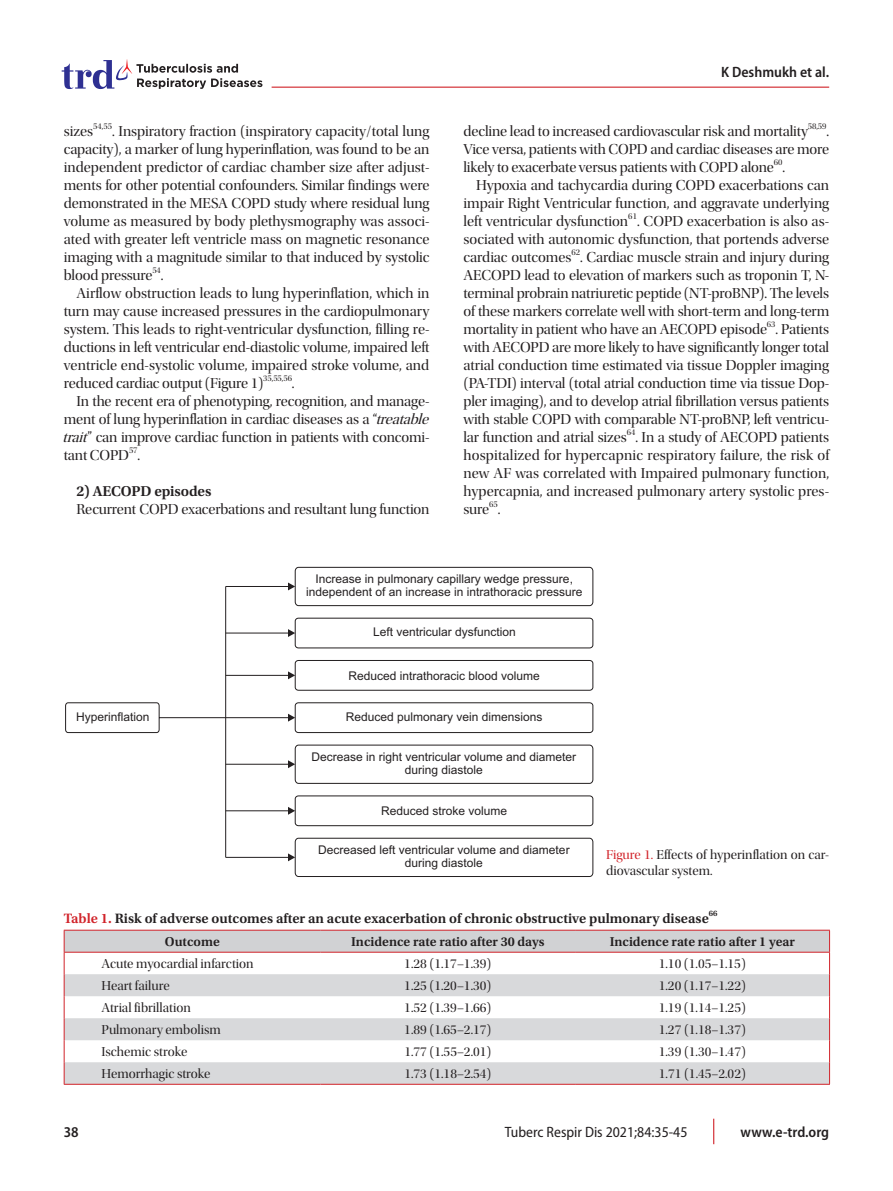
<style>
.page{position:relative;width:893px;height:1191px;background:#fff}
.page>*{position:absolute;margin:0;border:0;box-sizing:border-box;transform-origin:0 0}
.t1{font:15px/18px "Utopia Std Disp";letter-spacing:-.01em;color:#231f20;text-align:justify}
.t2{font:600 semi-condensed 15px "Myriad Pro";color:#231f20}
.t3{font:semi-condensed 15px "Myriad Pro";color:#231f20}
.t4{font:600 15px "Utopia Std";letter-spacing:-.01em;color:#231f20}
.t5{font:600 14.25px "Utopia Std";color:#231f20}
.t6{font:13.5px/16.2px "Utopia Std Disp";color:#231f20}
.t7{font:600 13.5px "Utopia Std";color:#231f20}
.t8{font:12px/13.4px "Arial";color:#231f20;text-align:center}
.t9{font:8.7px "Utopia Std Disp";letter-spacing:-.01em;color:#231f20}
.t10{font:600 8.25px "Utopia Std";color:#231f20}
.s1{font-style:italic}
.s2{color:#d1232a}
</style>
<div class="page">
<svg style="left:713px;top:1118px;width:1px;height:26px"></svg>
<hr style="left:272px;top:87px;width:557px;height:1px;background:#d1232a">
<svg style="left:62px;top:59px;width:200px;height:30px"></svg>
<svg style="left:65px;top:566px;width:528px;height:311px"></svg>
<svg style="left:288px;top:713px;width:7px;height:8px"></svg>
<hr style="left:226px;top:586px;width:63px;height:1px;background:#231f20">
<svg style="left:288px;top:582px;width:7px;height:8px"></svg>
<hr style="left:226px;top:632px;width:63px;height:1px;background:#231f20">
<svg style="left:288px;top:629px;width:7px;height:8px"></svg>
<hr style="left:226px;top:675px;width:63px;height:1px;background:#231f20">
<svg style="left:288px;top:671px;width:7px;height:8px"></svg>
<hr style="left:226px;top:764px;width:63px;height:1px;background:#231f20">
<svg style="left:288px;top:760px;width:7px;height:8px"></svg>
<hr style="left:226px;top:810px;width:63px;height:1px;background:#231f20">
<svg style="left:288px;top:807px;width:7px;height:7px"></svg>
<hr style="left:226px;top:857px;width:63px;height:1px;background:#231f20">
<svg style="left:288px;top:853px;width:7px;height:8px"></svg>
<hr style="left:225px;top:586px;width:1px;height:271px;background:#231f20">
<svg style="left:64px;top:930px;width:766px;height:154px"></svg>
<hr style="left:64px;top:1084px;width:257px;height:1px;background:#d1232a">
<hr style="left:321px;top:1084px;width:254px;height:1px;background:#d1232a">
<hr style="left:575px;top:1084px;width:255px;height:1px;background:#d1232a">
<hr style="left:64px;top:929px;width:257px;height:1px;background:#d1232a">
<hr style="left:321px;top:929px;width:254px;height:1px;background:#d1232a">
<hr style="left:575px;top:929px;width:255px;height:1px;background:#d1232a">
<hr style="left:64px;top:951px;width:257px;height:1px;background:#d1232a">
<hr style="left:321px;top:951px;width:254px;height:1px;background:#d1232a">
<hr style="left:575px;top:951px;width:255px;height:1px;background:#d1232a">
<p class="t1" style="left:64px;top:122px;width:31px">sizes</p>
<p class="t9" style="left:93px;top:121px;width:20px">54,55</p>
<p class="t1" style="left:64px;top:122px;width:367px;text-indent:48px">. Inspiratory fraction (inspiratory capacity/total lung capacity), a marker of lung hyperinflation, was found to be an independent predictor of cardiac chamber size after adjust&shy;ments for other potential confounders. Similar findings were demonstrated in the MESA COPD study where residual lung volume as measured by body plethysmography was associ&shy;ated with greater left ventricle mass on magnetic resonance imaging with a magnitude similar to that induced by systolic blood pressure</p>
<p class="t9" style="left:152px;top:265px;width:10px">54</p>
<p class="t1" style="left:161px;top:266px;width:4px">.</p>
<p class="t1" style="left:77px;top:284px;width:354px">Airflow obstruction leads to lung hyperinflation, which in</p>
<p class="t1" style="left:64px;top:302px;width:367px">turn may cause increased pressures in the cardiopulmonary</p>
<p class="t1" style="left:64px;top:320px;width:367px">system. This leads to right-ventricular dysfunction, filling re-</p>
<p class="t1" style="left:64px;top:338px;width:367px">ductions in left ventricular end-diastolic volume, impaired left</p>
<p class="t1" style="left:64px;top:356px;width:367px">ventricle end-systolic volume, impaired stroke volume, and</p>
<p class="t1" style="left:64px;top:374px;width:201px">reduced cardiac output (Figure 1)</p>
<p class="t9" style="left:263px;top:373px;width:30px">35,55,56</p>
<p class="t1" style="left:292px;top:374px;width:4px">.</p>
<p class="t1" style="left:77px;top:392px;width:354px">In the recent era of phenotyping, recognition, and manage-</p>
<p class="t1" style="left:64px;top:410px;width:370px">ment of lung hyperinflation in cardiac diseases as a “<span class="s1">treatable</span></p>
<p class="t1" style="left:62px;top:428px;width:369px"><span class="s1">trait</span>” can improve cardiac function in patients with concomi-</p>
<p class="t1" style="left:64px;top:446px;width:67px">tant COPD</p>
<p class="t9" style="left:129px;top:445px;width:10px">57</p>
<p class="t1" style="left:138px;top:446px;width:4px">.</p>
<p class="t4" style="left:77px;top:482px;width:136px">2) AECOPD episodes</p>
<p class="t1" style="left:77px;top:500px;width:354px">Recurrent COPD exacerbations and resultant lung function</p>
<p class="t2" style="left:721px;top:62px;width:110px">K Deshmukh et al.</p>
<p class="t1" style="left:463px;top:122px;width:346px">decline lead to increased cardiovascular risk and mortality</p>
<p class="t9" style="left:808px;top:121px;width:20px">58,59</p>
<p class="t1" style="left:463px;top:122px;width:367px;text-indent:363px">.<br>Vice versa, patients with COPD and cardiac diseases are more likely to exacerbate versus patients with COPD alone</p>
<p class="t9" style="left:774px;top:157px;width:10px">60</p>
<p class="t1" style="left:782px;top:158px;width:4px">.</p>
<p class="t1" style="left:476px;top:176px;width:354px">Hypoxia and tachycardia during COPD exacerbations can</p>
<p class="t1" style="left:463px;top:194px;width:367px">impair Right Ventricular function, and aggravate underlying</p>
<p class="t1" style="left:463px;top:212px;width:166px">left ventricular dysfunction</p>
<p class="t9" style="left:628px;top:211px;width:10px">61</p>
<p class="t1" style="left:463px;top:212px;width:367px;text-indent:174px">. COPD exacerbation is also as&shy;sociated with autonomic dysfunction, that portends adverse cardiac outcomes</p>
<p class="t9" style="left:571px;top:247px;width:10px">62</p>
<p class="t1" style="left:463px;top:248px;width:367px;text-indent:117px">. Cardiac muscle strain and injury during AECOPD lead to elevation of markers such as troponin T, N&shy;terminal probrain natriuretic peptide (NT-proBNP). The levels of these markers correlate well with short-term and long-term mortality in patient who have an AECOPD episode</p>
<p class="t9" style="left:767px;top:319px;width:10px">63</p>
<p class="t1" style="left:463px;top:320px;width:367px;text-indent:312px">. Patients with AECOPD are more likely to have significantly longer total atrial conduction time estimated via tissue Doppler imaging (PA-TDI) interval (total atrial conduction time via tissue Dop&shy;pler imaging), and to develop atrial fibrillation versus patients with stable COPD with comparable NT-proBNP, left ventricu&shy;lar function and atrial sizes</p>
<p class="t9" style="left:627px;top:427px;width:10px">64</p>
<p class="t1" style="left:463px;top:428px;width:367px;text-indent:172px">. In a study of AECOPD patients hospitalized for hypercapnic respiratory failure, the risk of new AF was correlated with Impaired pulmonary function, hypercapnia, and increased pulmonary artery systolic pres&shy;sure</p>
<p class="t9" style="left:489px;top:499px;width:10px">65</p>
<p class="t1" style="left:498px;top:500px;width:4px">.</p>
<p class="t8" style="left:306px;top:573px;width:278px">Increase in pulmonary capillary wedge pressure, independent of an increase in intrathoracic pressure</p>
<p class="t8" style="left:373px;top:626px;width:144px">Left ventricular dysfunction</p>
<p class="t8" style="left:349px;top:670px;width:193px">Reduced intrathoracic blood volume</p>
<p class="t8" style="left:346px;top:711px;width:198px">Reduced pulmonary vein dimensions</p>
<p class="t8" style="left:312px;top:751px;width:266px">Decrease in right ventricular volume and diameter during diastole</p>
<p class="t8" style="left:381px;top:805px;width:128px">Reduced stroke volume</p>
<p class="t8" style="left:318px;top:844px;width:253px">Decreased left ventricular volume and diameter during diastole</p>
<p class="t6" style="left:606px;top:846px;width:225px"><span class="s2">Figure 1.</span> Effects of hyperinflation on car&shy;diovascular system.</p>
<p class="t5" style="left:64px;top:910px;width:646px"><span class="s2">Table 1.</span> Risk of adverse outcomes after an acute exacerbation of chronic obstructive pulmonary disease</p>
<p class="t10" style="left:709px;top:909px;width:10px">66</p>
<p class="t7" style="left:165px;top:933px;width:56px">Outcome</p>
<p class="t7" style="left:351px;top:933px;width:195px">Incidence rate ratio after 30 days</p>
<p class="t7" style="left:610px;top:933px;width:187px">Incidence rate ratio after 1 year</p>
<p class="t6" style="left:101px;top:955px;width:154px">Acute myocardial infarction</p>
<p class="t6" style="left:404px;top:955px;width:89px">1.28 (1.17–1.39)</p>
<p class="t6" style="left:659px;top:955px;width:89px">1.10 (1.05–1.15)</p>
<p class="t6" style="left:101px;top:977px;width:70px">Heart failure</p>
<p class="t6" style="left:404px;top:977px;width:89px">1.25 (1.20–1.30)</p>
<p class="t6" style="left:659px;top:977px;width:89px">1.20 (1.17–1.22)</p>
<p class="t6" style="left:101px;top:999px;width:91px">Atrial fibrillation</p>
<p class="t6" style="left:404px;top:999px;width:89px">1.52 (1.39–1.66)</p>
<p class="t6" style="left:659px;top:999px;width:89px">1.19 (1.14–1.25)</p>
<p class="t6" style="left:101px;top:1021px;width:121px">Pulmonary embolism</p>
<p class="t6" style="left:404px;top:1021px;width:89px">1.89 (1.65–2.17)</p>
<p class="t6" style="left:659px;top:1021px;width:89px">1.27 (1.18–1.37)</p>
<p class="t6" style="left:101px;top:1043px;width:87px">Ischemic stroke</p>
<p class="t6" style="left:404px;top:1043px;width:89px">1.77 (1.55–2.01)</p>
<p class="t6" style="left:659px;top:1043px;width:89px">1.39 (1.30–1.47)</p>
<p class="t6" style="left:101px;top:1065px;width:111px">Hemorrhagic stroke</p>
<p class="t6" style="left:404px;top:1065px;width:89px">1.73 (1.18–2.54)</p>
<p class="t6" style="left:659px;top:1065px;width:89px">1.71 (1.45–2.02)</p>
<p class="t8" style="left:76px;top:711px;width:75px">Hyperinflation</p>
<p class="t2" style="left:64px;top:1122px;width:16px">38</p>
<p class="t3" style="left:505px;top:1122px;width:184px">Tuberc Respir Dis 2021;84:35-45</p>
<p class="t2" style="left:740px;top:1122px;width:90px">www.e-trd.org</p>
</div>
